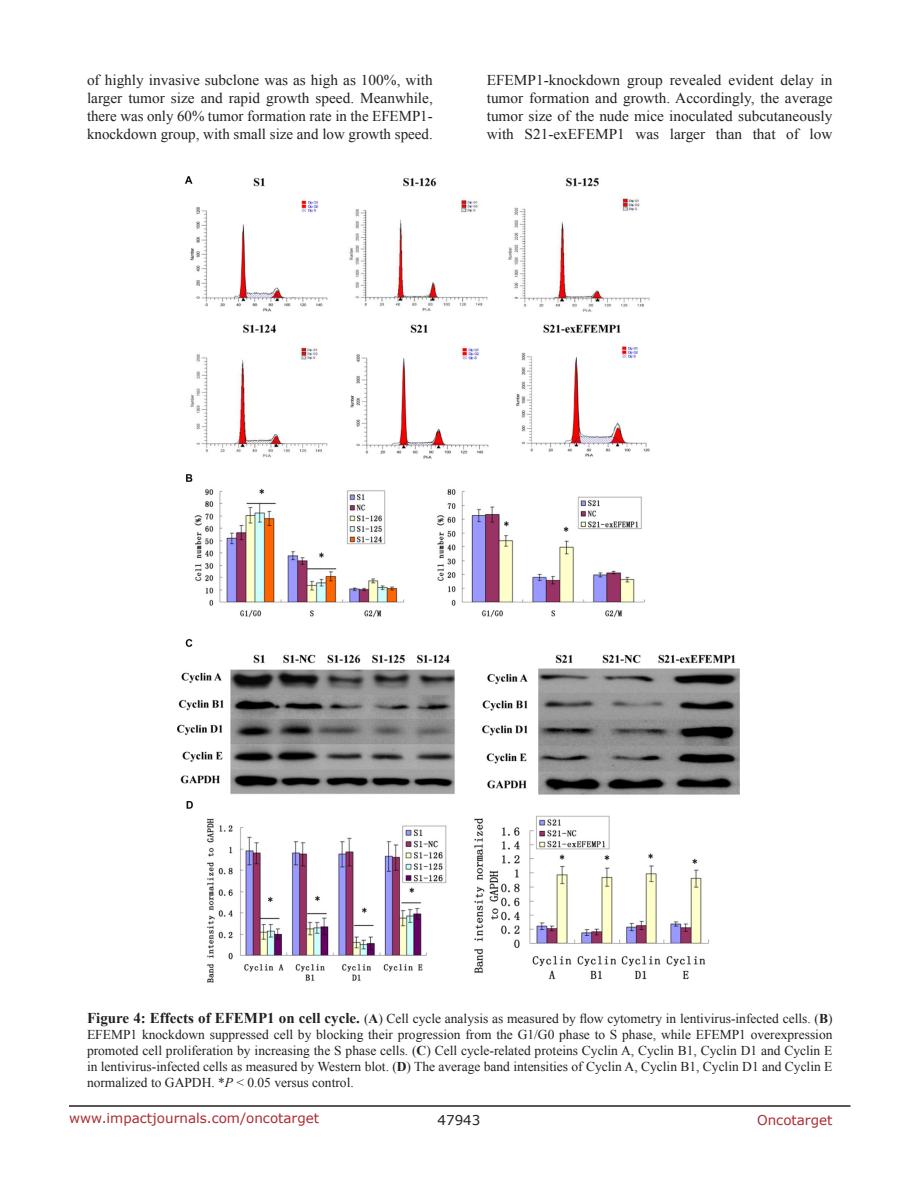
<style>
.page{position:relative;width:918px;height:1188px;background:#fff}
.page>*{position:absolute;margin:0;border:0;box-sizing:border-box;transform-origin:0 0}
.BodyText{font:15px/18px "Times New Roman";color:#231f20;text-align:justify}
.FigureText{font:13.5px/16.2px "Times New Roman";color:#231f20;text-align:justify}
.t1{font:13.5px "Verdana";color:#ac2b31}
.t2{font:13.5px "Verdana";color:#231f20}
.s1{font-weight:700;font-size:15px}
.s2{font-weight:700}
.s3{font-style:italic}
</style>
<div class="page">
<hr style="left:69px;top:1105px;width:781px;height:2px;background:#231f20">
<img style="left:178px;top:176px;width:562px;height:807px">
<p class="BodyText" style="left:87px;top:71px;width:347px">of highly invasive subclone was as high as 100%, with larger tumor size and rapid growth speed. Meanwhile, there was only 60% tumor formation rate in the EFEMP1- knockdown group, with small size and low growth speed.</p>
<p class="BodyText" style="left:487px;top:71px;width:347px">EFEMP1-knockdown group revealed evident delay in tumor formation and growth. Accordingly, the average tumor size of the nude mice inoculated subcutaneously with S21-exEFEMP1 was larger than that of low</p>
<p class="FigureText" style="left:87px;top:1010px;width:747px"><span class="s1">Figure 4: Effects of EFEMP1 on cell cycle.</span> (<span class="s2">A</span>) Cell cycle analysis as measured by flow cytometry in lentivirus-infected cells. (<span class="s2">B</span>)<br>EFEMP1 knockdown suppressed cell by blocking their progression from the G1/G0 phase to S phase, while EFEMP1 overexpression promoted cell proliferation by increasing the S phase cells. (<span class="s2">C</span>) Cell cycle-related proteins Cyclin A, Cyclin B1, Cyclin D1 and Cyclin E in lentivirus-infected cells as measured by Western blot. (<span class="s2">D</span>) The average band intensities of Cyclin A, Cyclin B1, Cyclin D1 and Cyclin E normalized to GAPDH. *<span class="s3">P</span> &lt; 0.05 versus control.</p>
<p class="t1" style="left:69px;top:1109px;width:252px">www.impactjournals.com/oncotarget</p>
<p class="t2" style="left:438px;top:1111px;width:44px">47943</p>
<p class="t1" style="left:757px;top:1111px;width:77px">Oncotarget</p>
</div>
